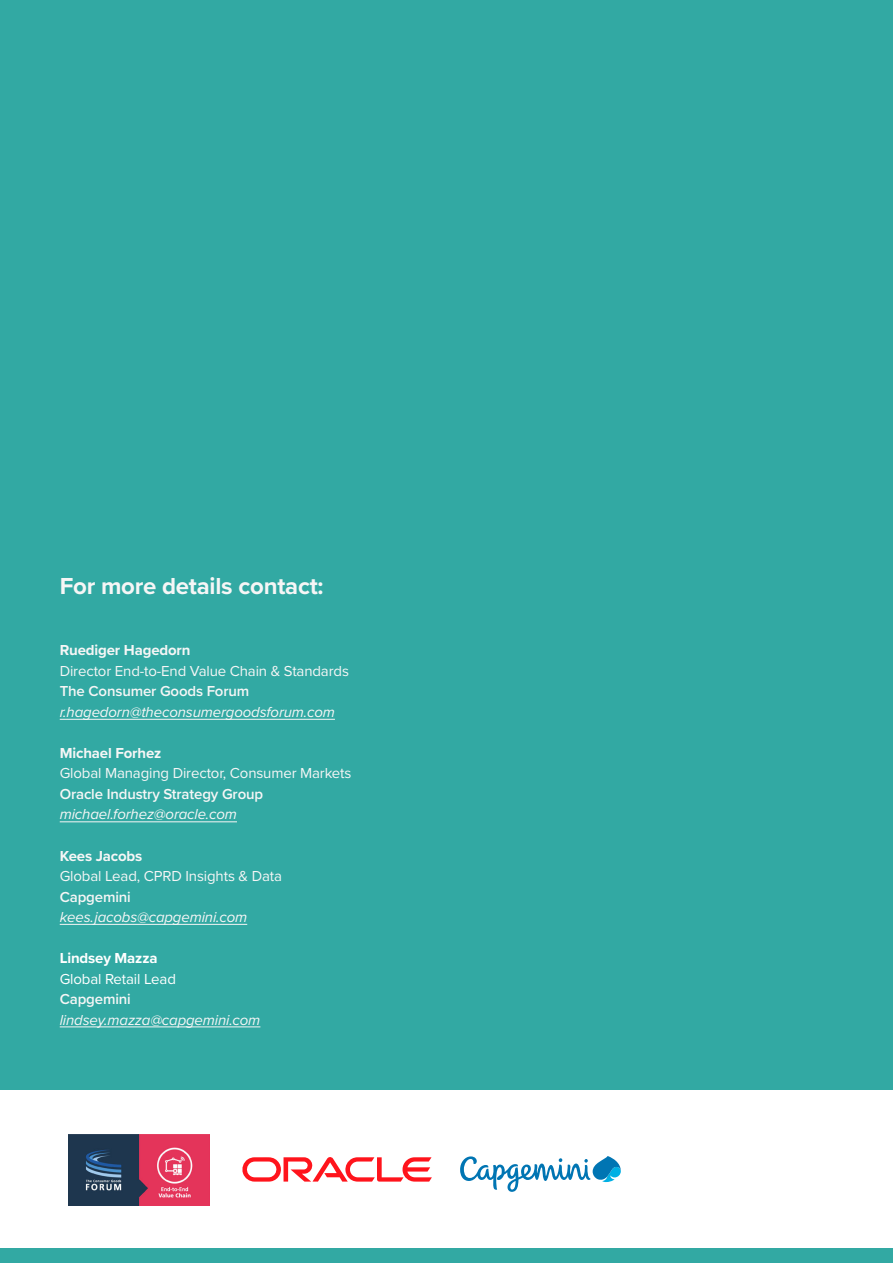
<style>
.page{position:relative;width:893px;height:1263px;background:#fff}
.page>*{position:absolute;margin:0;border:0;box-sizing:border-box;transform-origin:0 0}
.t1{font:700 24px "Proxima Nova";letter-spacing:-.01em;color:#f6f6f6}
.t2{font:italic 15px "Proxima Nova";letter-spacing:-.01em;color:#f6f6f6}
.t3{font:15px "Proxima Nova";letter-spacing:-.01em;color:#f6f6f6}
.t4{font:600 15px "Proxima Nova";letter-spacing:-.01em;color:#f6f6f6}
.t5{font:700 15px "Proxima Nova";letter-spacing:-.01em;color:#f6f6f6}
.t6{font:15px "Proxima Nova";letter-spacing:-.01em;color:#fff}
.t7{font:700 15px "Proxima Nova";letter-spacing:-.01em;color:#fff}
</style>
<div class="page">
<div style="left:0;top:1249px;width:893px;height:14px;background:#32a9a3"></div>
<div style="left:0;top:0;width:893px;height:1089px;background:#32a9a3"></div>
<hr style="left:60px;top:719px;width:275px;height:1px;background:#f6f6f6">
<hr style="left:60px;top:821px;width:177px;height:1px;background:#f6f6f6">
<hr style="left:60px;top:924px;width:187px;height:1px;background:#f6f6f6">
<hr style="left:60px;top:1026px;width:200px;height:1px;background:#f6f6f6">
<img style="left:68px;top:1134px;width:142px;height:71px">
<svg style="left:242px;top:1157px;width:190px;height:24px"></svg>
<svg style="left:460px;top:1156px;width:161px;height:36px"></svg>
<h1 class="t1" style="left:60px;top:576px;width:265px">For more details contact:</h1>
<p class="t5" style="left:60px;top:644px;width:132px">Ruediger Hagedorn</p>
<p class="t3" style="left:60px;top:665px;width:291px">Director End-to-End Value Chain &amp; Standards</p>
<p class="t4" style="left:60px;top:685px;width:191px">The Consumer Goods Forum</p>
<p class="t2" style="left:60px;top:706px;width:277px">r.hagedorn@theconsumergoodsforum.com</p>
<p class="t5" style="left:60px;top:747px;width:103px">Michael Forhez</p>
<p class="t3" style="left:60px;top:767px;width:293px">Global Managing Director, Consumer Markets</p>
<p class="t4" style="left:60px;top:788px;width:205px">Oracle Industry Strategy Group</p>
<p class="t2" style="left:60px;top:808px;width:179px">michael.forhez@oracle.com</p>
<p class="t5" style="left:60px;top:849px;width:84px">Kees Jacobs</p>
<p class="t3" style="left:60px;top:870px;width:224px">Global Lead, CPRD Insights &amp; Data</p>
<p class="t4" style="left:60px;top:890px;width:73px">Capgemini</p>
<p class="t2" style="left:60px;top:911px;width:189px">kees.jacobs@capgemini.com</p>
<p class="t7" style="left:60px;top:952px;width:99px">Lindsey Mazza</p>
<p class="t6" style="left:60px;top:972px;width:118px">Global Retail Lead</p>
<p class="t4" style="left:60px;top:993px;width:73px">Capgemini</p>
<p class="t2" style="left:60px;top:1013px;width:202px">lindsey.mazza@capgemini.com</p>
</div>
